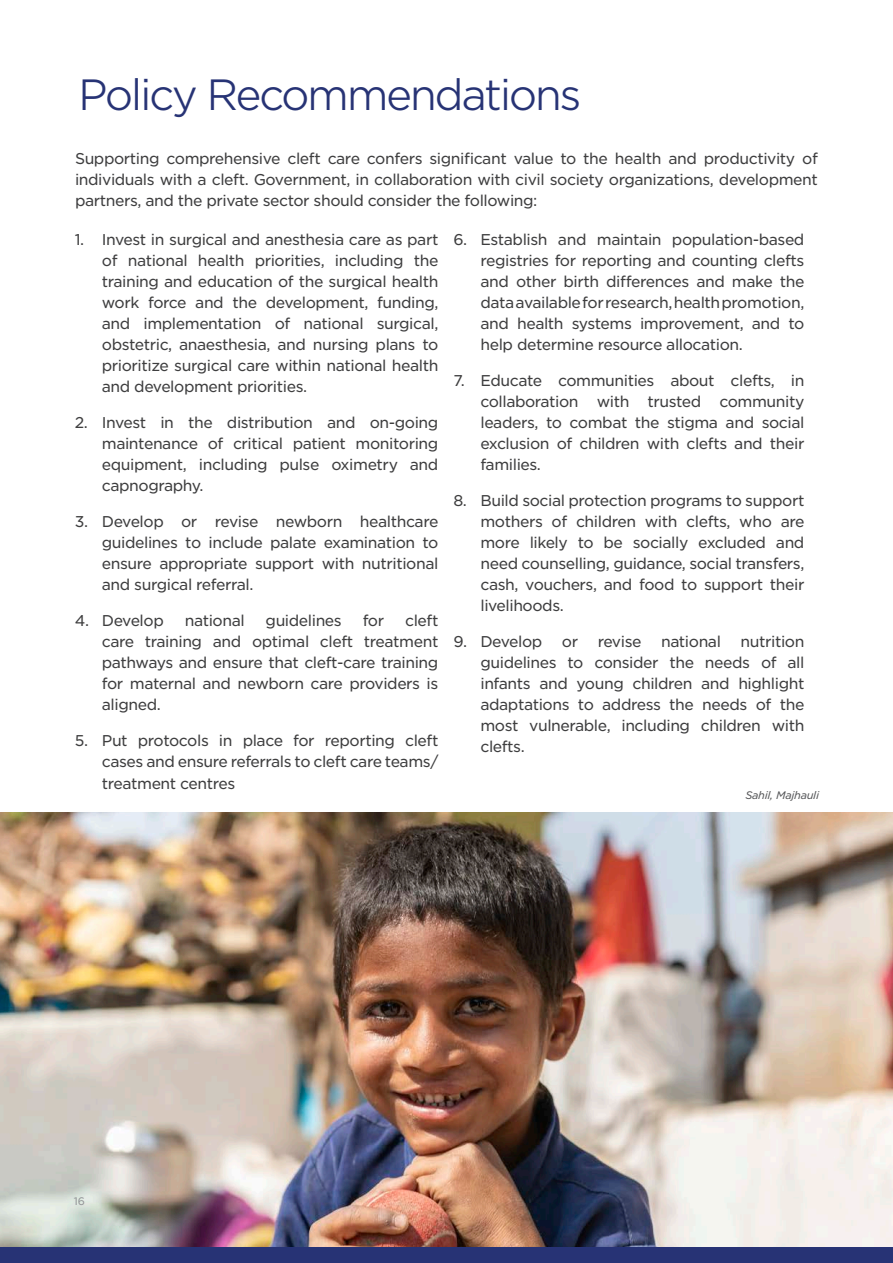
<style>
.page{position:relative;width:893px;height:1263px;background:#fff}
.page>*{position:absolute;margin:0;border:0;box-sizing:border-box;transform-origin:0 0}
.t1{font:300 42px "Gotham S Sm";letter-spacing:-.06em;color:#273375}
.Body{font:15px/21px "Gotham S Sm";letter-spacing:-.03em;color:#3e3e3f;text-align:justify}
.Body-2{font:italic 10.5px "Gotham S Sm";letter-spacing:-.03em;color:#57585a}
.t2{font:10.5px "Gotham S Sm";color:#939598}
</style>
<div class="page">
<div style="left:0;top:1246px;width:893px;height:17px;background:#273375"></div>
<img style="left:0;top:812px;width:893px;height:434px">
<h1 class="t1" style="left:78px;top:66px;width:505px">Policy Recommendations</h1>
<p class="Body" style="left:75px;top:148px;width:744px">Supporting comprehensive cleft care confers significant value to the health and productivity of individuals with a cleft. Government, in collaboration with civil society organizations, development partners, and the private sector should consider the following:</p>
<p class="Body" style="left:102px;top:229px;width:338px;text-indent:-27px">1. Invest in surgical and anesthesia care as part of national health priorities, including the training and education of the surgical health work force and the development, funding, and implementation of national surgical, obstetric, anaesthesia, and nursing plans to prioritize surgical care within national health and development priorities.</p>
<p class="Body" style="left:102px;top:412px;width:338px;text-indent:-27px">2. Invest in the distribution and on-going maintenance of critical patient monitoring equipment, including pulse oximetry and capnography.</p>
<p class="Body" style="left:102px;top:511px;width:338px;text-indent:-27px">3. Develop or revise newborn healthcare guidelines to include palate examination to ensure appropriate support with nutritional and surgical referral.</p>
<p class="Body" style="left:75px;top:610px;width:90px">4. Develop</p>
<p class="Body" style="left:185px;top:610px;width:62px">national</p>
<p class="Body" style="left:266px;top:610px;width:78px">guidelines</p>
<p class="Body" style="left:363px;top:610px;width:23px">for</p>
<p class="Body" style="left:480px;top:229px;width:326px;text-indent:-27px">6. Establish and maintain population-based registries for reporting and counting clefts and other birth differences and make the data available for research, health promotion, and health systems improvement, and to help determine resource allocation.</p>
<p class="Body" style="left:480px;top:370px;width:326px;text-indent:-27px">7. Educate communities about clefts, in collaboration with trusted community leaders, to combat the stigma and social exclusion of children with clefts and their families.</p>
<p class="Body" style="left:480px;top:490px;width:326px;text-indent:-27px">8. Build social protection programs to support mothers of children with clefts, who are more likely to be socially excluded and need counselling, guidance, social transfers, cash, vouchers, and food to support their livelihoods.</p>
<p class="Body" style="left:453px;top:631px;width:90px">9. Develop</p>
<p class="Body" style="left:562px;top:631px;width:18px">or</p>
<p class="Body" style="left:598px;top:631px;width:45px">revise</p>
<p class="Body" style="left:661px;top:631px;width:62px">national</p>
<p class="Body" style="left:102px;top:610px;width:338px;text-indent:303px">cleft care training and optimal cleft treatment pathways and ensure that cleft-care training for maternal and newborn care providers is aligned.</p>
<p class="Body" style="left:102px;top:730px;width:338px;text-indent:-27px">5. Put protocols in place for reporting cleft cases and ensure referrals to cleft care teams/ treatment centres</p>
<p class="Body" style="left:480px;top:631px;width:326px;text-indent:260px">nutrition guidelines to consider the needs of all infants and young children and highlight adaptations to address the needs of the most vulnerable, including children with clefts.</p>
<p class="Body-2" style="left:745px;top:788px;width:75px">Sahil, Majhauli</p>
<p class="t2" style="left:74px;top:1194px;width:12px">16</p>
</div>
